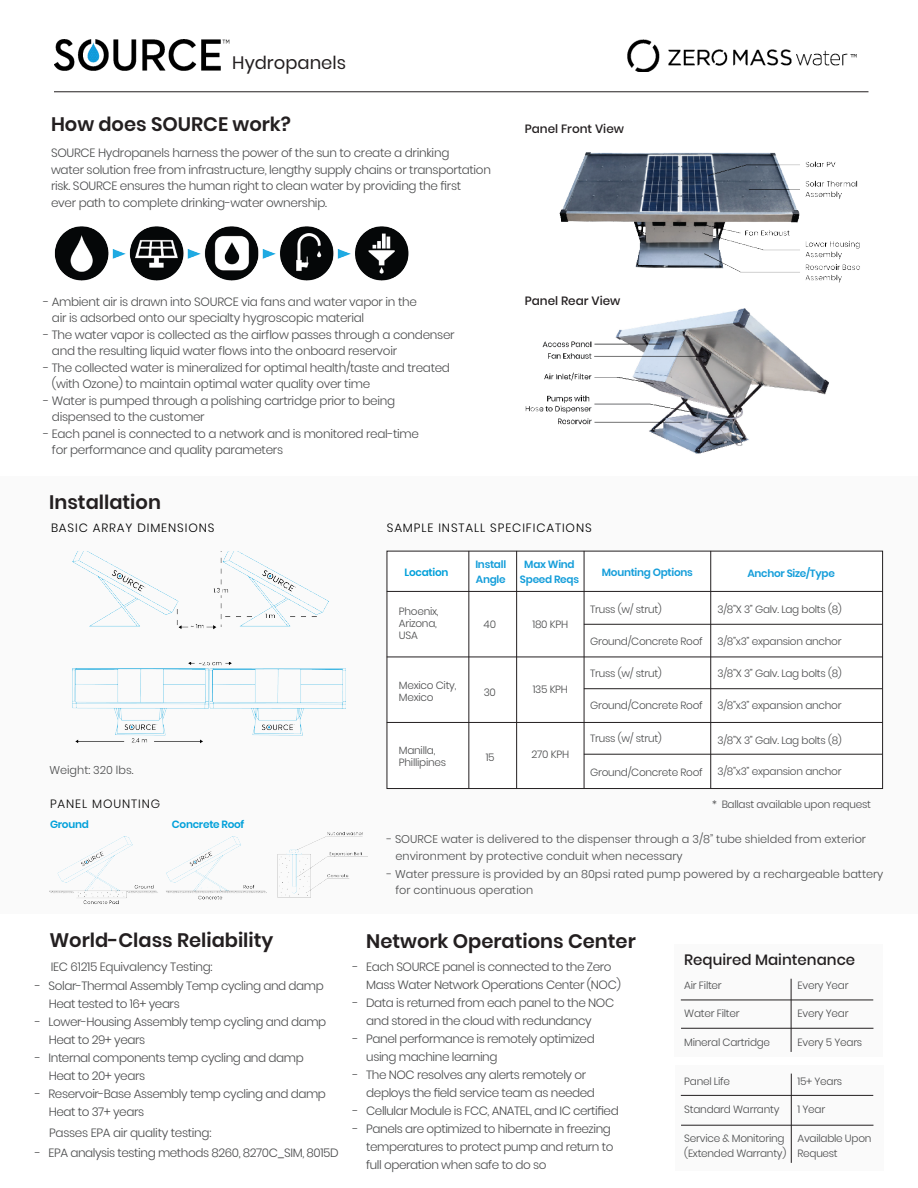
<style>
.page{position:relative;width:918px;height:1188px;background:#fff}
.page>*{position:absolute;margin:0;border:0;box-sizing:border-box;transform-origin:0 0}
.t1{font:600 19.5px "Poppins";color:#231f20}
.t2{font:18px "Poppins";color:#231f20}
.t3{font:500 15px "Poppins";color:#231f20}
.t4{font:300 12px/16.5px "Poppins";letter-spacing:-.025em;color:#4b4c4d}
.t5{font:300 12px "Poppins";letter-spacing:.075em;color:#000}
.t6{font:500 12px "Poppins";color:#231f20}
.t7{font:300 12px "Poppins";letter-spacing:.075em;color:#070605}
.t8{font:300 11.25px "Poppins";color:#4b4c4d}
.t9{font:300 10.5px "Poppins";letter-spacing:-.025em;color:#4b4c4d}
.t10{font:600 10.5px "Poppins";letter-spacing:-.025em;color:#159eda}
.t11{font:600 10.5px "Poppins";letter-spacing:-.025em;color:#00a0da}
</style>
<div class="page">
<div style="left:675px;top:1065px;width:209px;height:106px;background:#fafafa"></div>
<div style="left:0;top:476px;width:918px;height:437px;background:#fafafa"></div>
<div style="left:387px;top:551px;width:496px;height:238px;background:#fff"></div>
<img style="left:627px;top:39px;width:230px;height:33px">
<img style="left:54px;top:39px;width:175px;height:31px">
<img style="left:559px;top:152px;width:301px;height:131px">
<img style="left:525px;top:308px;width:304px;height:146px">
<hr style="left:54px;top:92px;width:814px;height:1px;background:#231f20">
<img style="left:54px;top:226px;width:355px;height:55px">
<div style="left:674px;top:944px;width:209px;height:112px;background:#fafafa"></div>
<hr style="left:681px;top:1000px;width:192px;height:1px;background:#231f20">
<hr style="left:791px;top:979px;width:1px;height:73px;background:#231f20">
<hr style="left:681px;top:1028px;width:192px;height:1px;background:#231f20">
<hr style="left:681px;top:1095px;width:192px;height:1px;background:#231f20">
<hr style="left:681px;top:1125px;width:192px;height:1px;background:#231f20">
<img style="left:49px;top:832px;width:318px;height:72px">
<img style="left:73px;top:551px;width:255px;height:79px">
<img style="left:73px;top:662px;width:272px;height:82px">
<hr style="left:387px;top:591px;width:496px;height:1px;background:#231f20">
<hr style="left:469px;top:551px;width:1px;height:238px;background:#231f20">
<div style="left:387px;top:551px;width:496px;height:238px;border:1px solid #231f20"></div>
<hr style="left:387px;top:657px;width:496px;height:1px;background:#231f20">
<hr style="left:387px;top:722px;width:496px;height:1px;background:#231f20">
<hr style="left:516px;top:551px;width:1px;height:238px;background:#231f20">
<hr style="left:584px;top:551px;width:1px;height:238px;background:#231f20">
<hr style="left:710px;top:551px;width:1px;height:238px;background:#231f20">
<hr style="left:584px;top:624px;width:298px;height:1px;background:#231f20">
<hr style="left:584px;top:688px;width:298px;height:1px;background:#231f20">
<hr style="left:584px;top:754px;width:298px;height:1px;background:#231f20">
<hr style="left:791px;top:1074px;width:1px;height:89px;background:#231f20">
<p class="t2" style="left:232px;top:53px;width:115px">Hydropanels</p>
<p class="t1" style="left:51px;top:113px;width:242px">How does SOURCE work?</p>
<p class="t4" style="left:51px;top:145px;width:400px">SOURCE Hydropanels harness the power of the sun to create a drinking</p>
<p class="t4" style="left:51px;top:162px;width:442px">water solution free from infrastructure, lengthy supply chains or transportation risk. SOURCE ensures the human right to clean water by providing the first</p>
<p class="t4" style="left:51px;top:195px;width:277px">ever path to complete drinking-water ownership.</p>
<p class="t4" style="left:44px;top:293px;width:375px">- Ambient air is drawn into SOURCE via fans and water vapor in the</p>
<p class="t4" style="left:52px;top:310px;width:314px">air is adsorbed onto our specialty hygroscopic material</p>
<p class="t4" style="left:44px;top:326px;width:413px">- The water vapor is collected as the airflow passes through a condenser</p>
<p class="t4" style="left:52px;top:343px;width:347px">and the resulting liquid water flows into the onboard reservoir</p>
<p class="t4" style="left:44px;top:359px;width:408px">- The collected water is mineralized for optimal health/taste and treated</p>
<p class="t4" style="left:52px;top:376px;width:320px">(with Ozone) to maintain optimal water quality over time</p>
<p class="t4" style="left:44px;top:392px;width:353px">- Water is pumped through a polishing cartridge prior to being</p>
<p class="t4" style="left:52px;top:409px;width:154px">dispensed to the customer</p>
<p class="t4" style="left:44px;top:425px;width:377px">- Each panel is connected to a network and is monitored real-time</p>
<p class="t4" style="left:52px;top:442px;width:233px">for performance and quality parameters</p>
<p class="t1" style="left:49px;top:491px;width:113px">Installation</p>
<p class="t6" style="left:525px;top:121px;width:101px">Panel Front View</p>
<p class="t6" style="left:525px;top:294px;width:97px">Panel Rear View</p>
<p class="t5" style="left:51px;top:521px;width:165px">BASIC ARRAY DIMENSIONS</p>
<p class="t8" style="left:49px;top:764px;width:86px">Weight: 320 lbs.</p>
<p class="t7" style="left:50px;top:797px;width:112px">PANEL MOUNTING</p>
<p class="t11" style="left:50px;top:818px;width:40px">Ground</p>
<p class="t11" style="left:172px;top:818px;width:74px">Concrete Roof</p>
<p class="t1" style="left:49px;top:929px;width:225px">World-Class Reliability</p>
<p class="t4" style="left:51px;top:959px;width:163px">IEC 61215 Equivalency Testing:</p>
<p class="t4" style="left:35px;top:978px;width:290px">- Solar-Thermal Assembly Temp cycling and damp</p>
<p class="t4" style="left:49px;top:996px;width:133px">Heat tested to 16+ years</p>
<p class="t4" style="left:35px;top:1014px;width:293px">- Lower-Housing Assembly temp cycling and damp</p>
<p class="t4" style="left:49px;top:1032px;width:98px">Heat to 29+ years</p>
<p class="t4" style="left:35px;top:1050px;width:270px">- Internal components temp cycling and damp</p>
<p class="t4" style="left:49px;top:1068px;width:98px">Heat to 20+ years</p>
<p class="t4" style="left:49px;top:1085px;width:279px;line-height:18px;text-indent:-14px">- Reservoir-Base Assembly temp cycling and damp<br>Heat to 37+ years</p>
<p class="t4" style="left:49px;top:1125px;width:164px">Passes EPA air quality testing:</p>
<p class="t4" style="left:35px;top:1144px;width:305px">- EPA analysis testing methods 8260, 8270C_SIM, 8015D</p>
<p class="t5" style="left:387px;top:521px;width:207px">SAMPLE INSTALL SPECIFICATIONS</p>
<p class="t11" style="left:405px;top:566px;width:45px">Location</p>
<p class="t10" style="left:475px;top:558px;width:32px">Install</p>
<p class="t10" style="left:476px;top:573px;width:31px">Angle</p>
<p class="t10" style="left:524px;top:558px;width:52px">Max Wind</p>
<p class="t10" style="left:520px;top:573px;width:61px">Speed Reqs</p>
<p class="t10" style="left:602px;top:566px;width:93px">Mounting Options</p>
<p class="t10" style="left:747px;top:567px;width:89px">Anchor Size/Type</p>
<p class="t9" style="left:590px;top:603px;width:73px">Truss (w/ strut)</p>
<p class="t9" style="left:590px;top:635px;width:114px">Ground/Concrete Roof</p>
<p class="t9" style="left:590px;top:668px;width:73px">Truss (w/ strut)</p>
<p class="t9" style="left:590px;top:700px;width:114px">Ground/Concrete Roof</p>
<p class="t9" style="left:590px;top:732px;width:73px">Truss (w/ strut)</p>
<p class="t9" style="left:590px;top:766px;width:114px">Ground/Concrete Roof</p>
<p class="t9" style="left:717px;top:603px;width:126px">3/8”X 3” Galv. Lag bolts (8)</p>
<p class="t9" style="left:717px;top:635px;width:126px">3/8”x3” expansion anchor</p>
<p class="t9" style="left:717px;top:668px;width:126px">3/8”X 3” Galv. Lag bolts (8)</p>
<p class="t9" style="left:717px;top:699px;width:126px">3/8”x3” expansion anchor</p>
<p class="t9" style="left:717px;top:734px;width:126px">3/8”X 3” Galv. Lag bolts (8)</p>
<p class="t9" style="left:717px;top:766px;width:126px">3/8”x3” expansion anchor</p>
<p class="t9" style="left:712px;top:798px;width:160px">* Ballast available upon request</p>
<p class="t8" style="left:387px;top:833px;width:481px">- SOURCE water is delivered to the dispenser through a 3/8” tube shielded from exterior</p>
<p class="t8" style="left:396px;top:849px;width:289px">environment by protective conduit when necessary</p>
<p class="t8" style="left:387px;top:867px;width:498px">- Water pressure is provided by an 80psi rated pump powered by a rechargeable battery</p>
<p class="t8" style="left:396px;top:884px;width:139px">for continuous operation</p>
<p class="t9" style="left:399px;top:605px;width:41px">Phoenix,</p>
<p class="t9" style="left:399px;top:617px;width:39px">Arizona,</p>
<p class="t9" style="left:399px;top:629px;width:20px">USA</p>
<p class="t9" style="left:533px;top:618px;width:37px">180 KPH</p>
<p class="t9" style="left:484px;top:618px;width:14px">40</p>
<p class="t9" style="left:399px;top:680px;width:59px">Mexico City,</p>
<p class="t9" style="left:399px;top:692px;width:36px">Mexico</p>
<p class="t9" style="left:533px;top:683px;width:37px">135 KPH</p>
<p class="t9" style="left:484px;top:686px;width:14px">30</p>
<p class="t9" style="left:399px;top:744px;width:38px">Manilla,</p>
<p class="t9" style="left:399px;top:756px;width:49px">Phillipines</p>
<p class="t9" style="left:532px;top:749px;width:39px">270 KPH</p>
<p class="t9" style="left:486px;top:751px;width:10px">15</p>
<p class="t1" style="left:366px;top:930px;width:271px">Network Operations Center</p>
<p class="t4" style="left:353px;top:958px;width:260px">- Each SOURCE panel is connected to the Zero</p>
<p class="t4" style="left:366px;top:976px;width:256px">Mass Water Network Operations Center (NOC)</p>
<p class="t4" style="left:353px;top:994px;width:263px">- Data is returned from each panel to the NOC</p>
<p class="t4" style="left:366px;top:1012px;width:227px">and stored in the cloud with redundancy</p>
<p class="t4" style="left:353px;top:1030px;width:243px">- Panel performance is remotely optimized</p>
<p class="t4" style="left:366px;top:1048px;width:133px">using machine learning</p>
<p class="t4" style="left:353px;top:1066px;width:235px">- The NOC resolves any alerts remotely or</p>
<p class="t4" style="left:366px;top:1084px;width:230px">deploys the field service team as needed</p>
<p class="t4" style="left:353px;top:1102px;width:268px">- Cellular Module is FCC, ANATEL, and IC certified</p>
<p class="t4" style="left:353px;top:1120px;width:260px">- Panels are optimized to hibernate in freezing</p>
<p class="t4" style="left:366px;top:1138px;width:249px">temperatures to protect pump and return to</p>
<p class="t4" style="left:366px;top:1156px;width:182px">full operation when safe to do so</p>
<p class="t3" style="left:684px;top:951px;width:172px">Required Maintenance</p>
<p class="t9" style="left:684px;top:979px;width:39px">Air Filter</p>
<p class="t9" style="left:684px;top:1008px;width:57px">Water Filter</p>
<p class="t9" style="left:684px;top:1036px;width:87px">Mineral Cartridge</p>
<p class="t9" style="left:684px;top:1075px;width:47px">Panel Life</p>
<p class="t9" style="left:684px;top:1104px;width:97px">Standard Warranty</p>
<p class="t9" style="left:684px;top:1132px;width:102px">Service &amp; Monitoring</p>
<p class="t9" style="left:684px;top:1147px;width:104px">(Extended Warranty)</p>
<p class="t9" style="left:798px;top:979px;width:53px">Every Year</p>
<p class="t9" style="left:798px;top:1008px;width:53px">Every Year</p>
<p class="t9" style="left:798px;top:1036px;width:66px">Every 5 Years</p>
<p class="t9" style="left:798px;top:1075px;width:46px">15+ Years</p>
<p class="t9" style="left:798px;top:1104px;width:29px">1 Year</p>
<p class="t9" style="left:798px;top:1132px;width:76px">Available Upon</p>
<p class="t9" style="left:798px;top:1147px;width:42px">Request</p>
</div>
